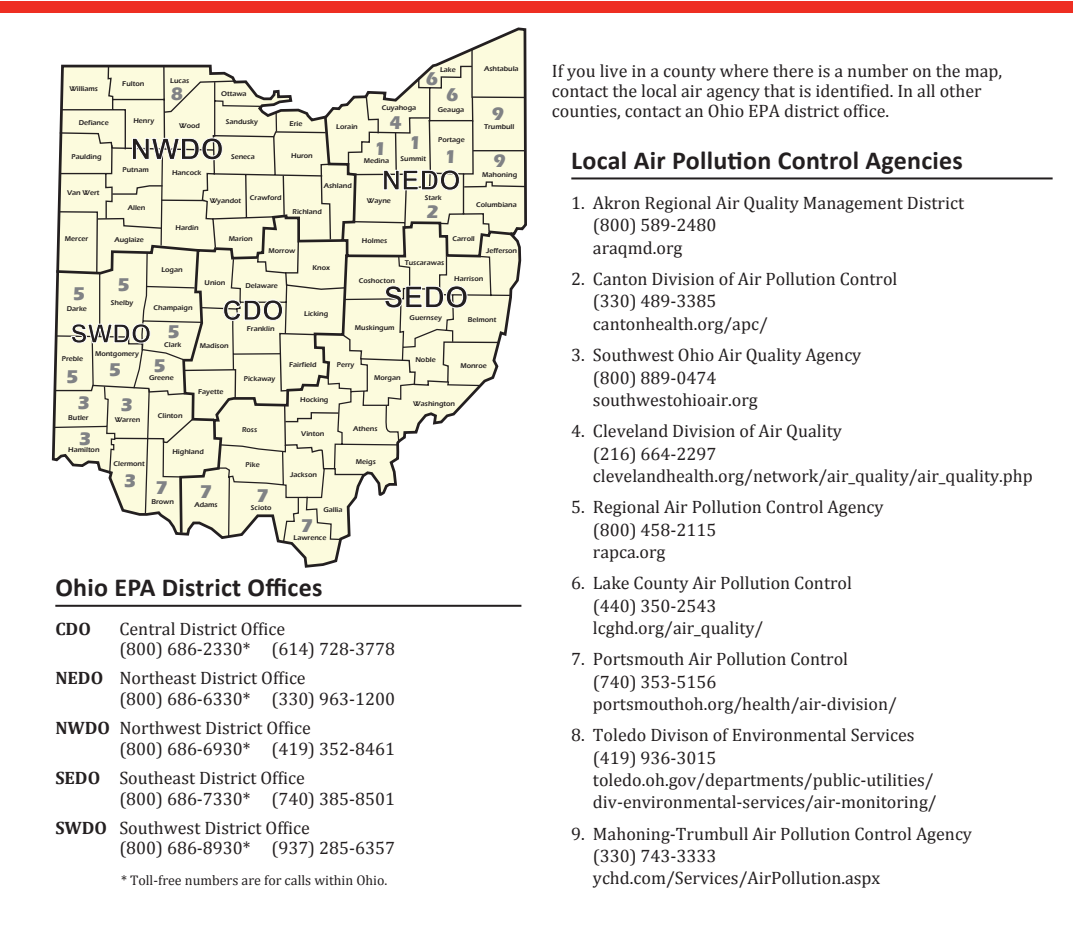
<style>
.page{position:relative;width:1073px;height:949px;background:#fff}
.page>*{position:absolute;margin:0;border:0;box-sizing:border-box;transform-origin:0 0}
.t1{font:700 26px "Calibri";letter-spacing:.01em;color:#231f20}
.t2{font:700 19px "Eras ITC";color:#808285}
.t3{font:18px/22.4px "Cambria";color:#231f20}
.t4{font:700 18px "Cambria";color:#231f20}
.t5{font:14px "Cambria";color:#231f20}
.t6{font:600 7.2px "Eras ITC";color:#231f20}
.s1{font-weight:700}
</style>
<div class="page">
<hr style="left:571px;top:177px;width:481px;height:2px;background:#231f20">
<svg style="left:51px;top:27px;width:476px;height:541px"></svg>
<svg style="left:511px;top:119px;width:15px;height:155px;background:#d6d4bf"></svg>
<svg style="left:217px;top:514px;width:263px;height:29px"></svg>
<hr style="left:472px;top:96px;width:53px;height:2px;background:#231f20">
<svg style="left:52px;top:48px;width:459px;height:466px"></svg>
<div style="left:0;top:1px;width:1072px;height:12px;background:#ee2e22"></div>
<hr style="left:55px;top:604px;width:466px;height:2px;background:#231f20">
<p class="t6" style="left:69px;top:85px;width:30px">Williams</p>
<p class="t6" style="left:122px;top:79px;width:24px">Fulton</p>
<p class="t6" style="left:79px;top:118px;width:31px">Defiance</p>
<p class="t6" style="left:133px;top:117px;width:22px">Henry</p>
<p class="t6" style="left:71px;top:152px;width:32px">Paulding</p>
<p class="t6" style="left:67px;top:188px;width:34px">Van Wert</p>
<p class="t6" style="left:123px;top:165px;width:28px">Putnam</p>
<p class="t6" style="left:128px;top:203px;width:19px">Allen</p>
<p class="t6" style="left:65px;top:235px;width:25px">Mercer</p>
<p class="t6" style="left:114px;top:235px;width:31px">Auglaize</p>
<p class="t6" style="left:170px;top:76px;width:20px">Lucas</p>
<p class="t2" style="left:171px;top:83px;width:14px">8</p>
<p class="t6" style="left:179px;top:121px;width:22px">Wood</p>
<p class="t6" style="left:172px;top:169px;width:31px">Hancock</p>
<p class="t6" style="left:175px;top:223px;width:25px">Hardin</p>
<p class="t6" style="left:440px;top:65px;width:17px">Lake</p>
<p class="t6" style="left:484px;top:65px;width:36px">Ashtabula</p>
<p class="t6" style="left:438px;top:105px;width:28px">Geauga</p>
<p class="t6" style="left:484px;top:122px;width:32px">Trumbull</p>
<p class="t2" style="left:425px;top:68px;width:14px">6</p>
<p class="t2" style="left:446px;top:84px;width:14px">6</p>
<p class="t6" style="left:221px;top:89px;width:27px">Ottawa</p>
<p class="t6" style="left:226px;top:117px;width:34px">Sandusky</p>
<p class="t6" style="left:289px;top:119px;width:15px">Erie</p>
<p class="t6" style="left:381px;top:104px;width:36px">Cuyahoga</p>
<p class="t2" style="left:491px;top:103px;width:14px">9</p>
<p class="t2" style="left:493px;top:150px;width:14px">9</p>
<p class="t2" style="left:389px;top:112px;width:14px">4</p>
<p class="t6" style="left:336px;top:122px;width:23px">Lorain</p>
<p class="t2" style="left:408px;top:132px;width:14px">1</p>
<p class="t6" style="left:438px;top:136px;width:28px">Portage</p>
<p class="t2" style="left:373px;top:137px;width:14px">1</p>
<p class="t2" style="left:444px;top:146px;width:14px">1</p>
<p class="t6" style="left:231px;top:153px;width:25px">Seneca</p>
<p class="t6" style="left:291px;top:152px;width:23px">Huron</p>
<p class="t6" style="left:210px;top:193px;width:73px">Wyandot Crawford</p>
<p class="t6" style="left:292px;top:207px;width:31px">Richland</p>
<p class="t6" style="left:228px;top:234px;width:26px">Marion</p>
<p class="t6" style="left:364px;top:157px;width:27px">Medina</p>
<p class="t6" style="left:400px;top:155px;width:27px">Summit</p>
<p class="t6" style="left:482px;top:170px;width:36px">Mahoning</p>
<p class="t6" style="left:476px;top:201px;width:42px">Columbiana</p>
<p class="t6" style="left:323px;top:182px;width:30px">Ashland</p>
<p class="t6" style="left:424px;top:193px;width:19px">Stark</p>
<p class="t6" style="left:367px;top:196px;width:25px">Wayne</p>
<p class="t2" style="left:426px;top:200px;width:14px">2</p>
<p class="t6" style="left:452px;top:235px;width:24px">Carroll</p>
<p class="t6" style="left:362px;top:236px;width:27px">Holmes</p>
<p class="t6" style="left:268px;top:246px;width:28px">Morrow</p>
<p class="t6" style="left:486px;top:246px;width:33px">Jefferson</p>
<p class="t2" style="left:73px;top:283px;width:14px">5</p>
<p class="t6" style="left:67px;top:304px;width:22px">Darke</p>
<p class="t6" style="left:62px;top:355px;width:23px">Preble</p>
<p class="t2" style="left:66px;top:366px;width:14px">5</p>
<p class="t6" style="left:161px;top:266px;width:23px">Logan</p>
<p class="t6" style="left:153px;top:303px;width:41px">Champaign</p>
<p class="t6" style="left:164px;top:341px;width:19px">Clark</p>
<p class="t6" style="left:149px;top:374px;width:26px">Greene</p>
<p class="t2" style="left:117px;top:273px;width:14px">5</p>
<p class="t6" style="left:204px;top:278px;width:22px">Union</p>
<p class="t6" style="left:111px;top:298px;width:24px">Shelby</p>
<p class="t2" style="left:167px;top:321px;width:14px">5</p>
<p class="t6" style="left:200px;top:342px;width:30px">Madison</p>
<p class="t6" style="left:95px;top:350px;width:45px">Montgomery</p>
<p class="t2" style="left:109px;top:359px;width:14px">5</p>
<p class="t2" style="left:153px;top:354px;width:14px">5</p>
<p class="t6" style="left:245px;top:282px;width:34px">Delaware</p>
<p class="t6" style="left:247px;top:325px;width:29px">Franklin</p>
<p class="t6" style="left:244px;top:374px;width:33px">Pickaway</p>
<p class="t6" style="left:198px;top:387px;width:27px">Fayette</p>
<p class="t2" style="left:77px;top:391px;width:14px">3</p>
<p class="t2" style="left:120px;top:393px;width:14px">3</p>
<p class="t2" style="left:79px;top:427px;width:14px">3</p>
<p class="t2" style="left:124px;top:473px;width:46px">3 7</p>
<p class="t2" style="left:200px;top:481px;width:14px">7</p>
<p class="t2" style="left:256px;top:484px;width:14px">7</p>
<p class="t6" style="left:158px;top:411px;width:26px">Clinton</p>
<p class="t6" style="left:68px;top:413px;width:22px">Butler</p>
<p class="t6" style="left:68px;top:445px;width:33px">Hamilton</p>
<p class="t6" style="left:115px;top:415px;width:27px">Warren</p>
<p class="t6" style="left:113px;top:459px;width:33px">Clermont</p>
<p class="t6" style="left:242px;top:425px;width:17px">Ross</p>
<p class="t6" style="left:172px;top:448px;width:33px">Highland</p>
<p class="t6" style="left:245px;top:461px;width:16px">Pike</p>
<p class="t6" style="left:251px;top:503px;width:22px">Scioto</p>
<p class="t6" style="left:151px;top:497px;width:24px">Brown</p>
<p class="t6" style="left:194px;top:500px;width:25px">Adams</p>
<p class="t6" style="left:312px;top:263px;width:19px">Knox</p>
<p class="t6" style="left:304px;top:309px;width:26px">Licking</p>
<p class="t6" style="left:358px;top:276px;width:38px">Coshocton</p>
<p class="t6" style="left:404px;top:258px;width:41px">Tuscarawas</p>
<p class="t6" style="left:454px;top:274px;width:31px">Harrison</p>
<p class="t6" style="left:355px;top:324px;width:41px">Muskingum</p>
<p class="t6" style="left:409px;top:313px;width:34px">Guernsey</p>
<p class="t6" style="left:468px;top:315px;width:30px">Belmont</p>
<p class="t6" style="left:289px;top:361px;width:29px">Fairfield</p>
<p class="t6" style="left:415px;top:355px;width:22px">Noble</p>
<p class="t6" style="left:337px;top:360px;width:19px">Perry</p>
<p class="t6" style="left:460px;top:361px;width:28px">Monroe</p>
<p class="t6" style="left:374px;top:374px;width:28px">Morgan</p>
<p class="t6" style="left:300px;top:395px;width:30px">Hocking</p>
<p class="t6" style="left:413px;top:399px;width:43px">Washington</p>
<p class="t6" style="left:301px;top:429px;width:25px">Vinton</p>
<p class="t6" style="left:353px;top:424px;width:26px">Athens</p>
<p class="t6" style="left:290px;top:471px;width:28px">Jackson</p>
<p class="t6" style="left:356px;top:457px;width:21px">Meigs</p>
<p class="t2" style="left:301px;top:514px;width:14px">7</p>
<p class="t6" style="left:323px;top:505px;width:21px">Gallia</p>
<p class="t6" style="left:293px;top:533px;width:34px">Lawrence</p>
<h1 class="t1" style="left:55px;top:571px;width:268px">Ohio EPA District Offices</h1>
<p class="t4" style="left:55px;top:615px;width:37px">CDO</p>
<p class="t3" style="left:119px;top:618px;width:277px;line-height:20.4px">Central District Office<br>(800) 686-2330* (614) 728-3778</p>
<p class="t3" style="left:119px;top:668px;width:277px;line-height:20.4px;text-indent:-64px"><span class="s1">NEDO</span> Northeast District Office<br>(800) 686-6330* (330) 963-1200</p>
<p class="t3" style="left:119px;top:717px;width:277px;line-height:20.4px;text-indent:-64px"><span class="s1">NWDO</span> Northwest District Office<br>(800) 686-6930* (419) 352-8461</p>
<p class="t3" style="left:119px;top:767px;width:277px;line-height:20.4px;text-indent:-64px"><span class="s1">SEDO</span> Southeast District Office<br>(800) 686-7330* (740) 385-8501</p>
<p class="t3" style="left:119px;top:817px;width:277px;line-height:20.4px;text-indent:-64px"><span class="s1">SWDO</span> Southwest District Office<br>(800) 686-8930* (937) 285-6357</p>
<p class="t5" style="left:121px;top:871px;width:268px">* Toll-free numbers are for calls within Ohio.</p>
<p class="t3" style="left:552px;top:61px;width:451px;line-height:20px">If you live in a county where there is a number on the map, contact the local air agency that is identified. In all other counties, contact an Ohio EPA district office.</p>
<h1 class="t1" style="left:571px;top:143px;width:393px">Local Air Pollution Control Agencies</h1>
<p class="t3" style="left:592px;top:192px;width:372px;text-indent:-22px">1. Akron Regional Air Quality Management District (800) 589-2480<br>araqmd.org</p>
<p class="t3" style="left:592px;top:268px;width:306px;text-indent:-22px">2. Canton Division of Air Pollution Control (330) 489-3385<br>cantonhealth.org/apc/</p>
<p class="t3" style="left:592px;top:344px;width:270px;text-indent:-22px">3. Southwest Ohio Air Quality Agency (800) 889-0474 southwestohioair.org</p>
<p class="t3" style="left:592px;top:420px;width:441px;text-indent:-22px">4. Cleveland Division of Air Quality<br>(216) 664-2297 clevelandhealth.org/network/air_quality/air_quality.php</p>
<p class="t3" style="left:592px;top:495px;width:292px;text-indent:-22px">5. Regional Air Pollution Control Agency (800) 458-2115<br>rapca.org</p>
<p class="t3" style="left:592px;top:571px;width:260px;text-indent:-22px">6. Lake County Air Pollution Control (440) 350-2543 lcghd.org/air_quality/</p>
<p class="t3" style="left:592px;top:647px;width:305px;text-indent:-22px">7. Portsmouth Air Pollution Control<br>(740) 353-5156 portsmouthoh.org/health/air-division/</p>
<p class="t3" style="left:592px;top:723px;width:345px;text-indent:-22px">8. Toledo Divison of Environmental Services (419) 936-3015 toledo.oh.gov/departments/public-utilities/ div-environmental-services/air-monitoring/</p>
<p class="t3" style="left:592px;top:822px;width:380px;text-indent:-22px">9. Mahoning-Trumbull Air Pollution Control Agency (330) 743-3333 ychd.com/Services/AirPollution.aspx</p>
</div>
